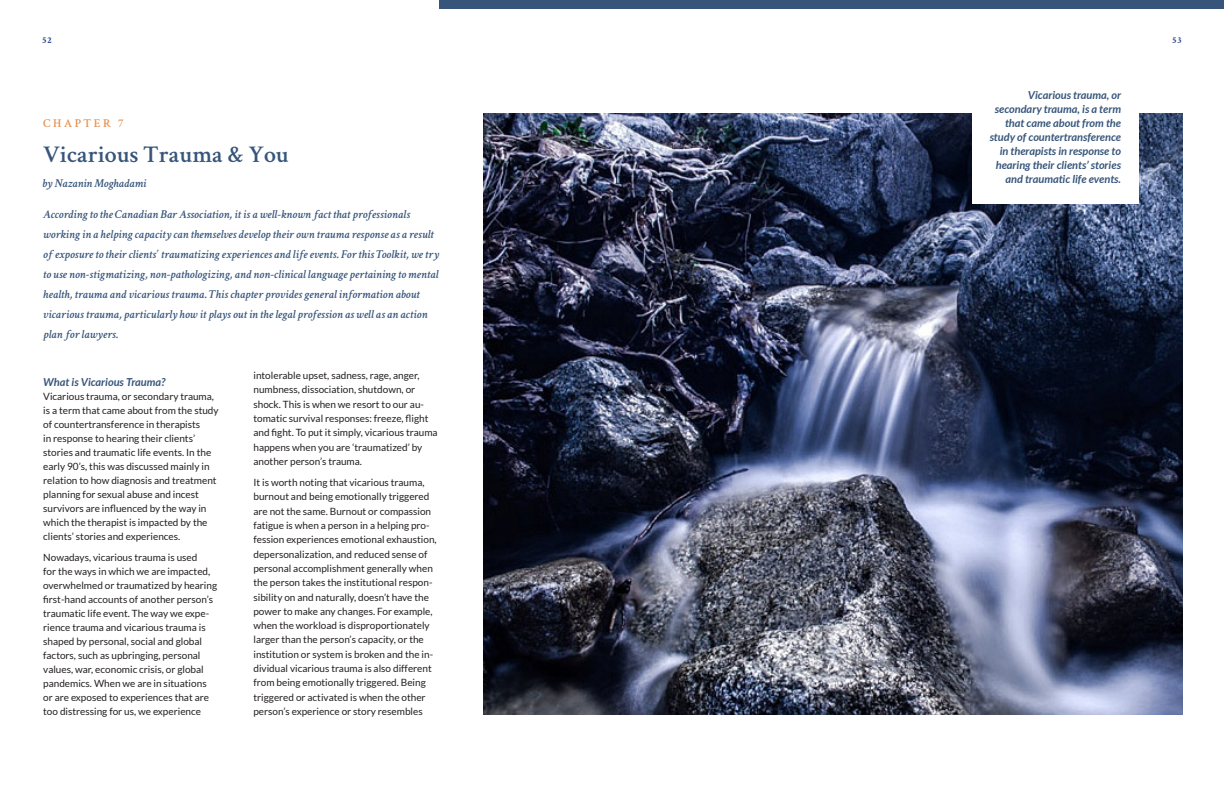
<style>
.page{position:relative;width:1224px;height:792px;background:#fff}
.page>*{position:absolute;margin:0;border:0;box-sizing:border-box;transform-origin:0 0}
.Chapter_Title{font:600 24px "Crimson Text";color:#37557b}
.Intro_Paragraph{font:italic 600 12px/20px "Crimson Text";letter-spacing:.005em;color:#37557b}
.Author_Name{font:italic 600 12px "Crimson Text";letter-spacing:-.015em;color:#37557b}
.Chapter{font:600 12px "Crimson Text";letter-spacing:.2em;color:#e69354}
.Pull_Quote{font:italic 700 11px/14px "Lato";color:#37557b;text-align:right}
.Paragraph{font:10px/14.3px "Lato";color:#231f20}
.t1{font:700 9px "Crimson Text";color:#263f8a}
</style>
<div class="page">
<div style="left:440px;top:0;width:784px;height:9px;background:#37557b"></div>
<img style="left:484px;top:113px;width:698px;height:602px">
<div style="left:972px;top:36px;width:166px;height:168px;background:#fff"></div>
<p class="t1" style="left:43px;top:35px;width:11px">52</p>
<p class="t1" style="left:1173px;top:35px;width:10px">53</p>
<p class="Chapter" style="left:43px;top:115px;width:82px">CHAPTER 7</p>
<p class="Chapter_Title" style="left:43px;top:137px;width:247px">Vicarious Trauma &amp; You</p>
<p class="Author_Name" style="left:42px;top:175px;width:105px">by Nazanin Moghadami</p>
<p class="Intro_Paragraph" style="left:43px;top:204px;width:397px">According to the Canadian Bar Association, it is a well-known fact that professionals working in a helping capacity can themselves develop their own trauma response as a result of exposure to their clients’ traumatizing experiences and life events. For this Toolkit, we try to use non-stigmatizing, non-pathologizing, and non-clinical language pertaining to mental health, trauma and vicarious trauma. This chapter provides general information about vicarious trauma, particularly how it plays out in the legal profession as well as an action plan for lawyers.</p>
<h2 class="Pull_Quote" style="left:43px;top:375px;width:124px">What is Vicarious Trauma?</h2>
<p class="Paragraph" style="left:43px;top:389px;width:177px;line-height:14px">Vicarious trauma, or secondary trauma, is a term that came about from the study of countertransference in therapists<br>in response to hearing their clients’ stories and traumatic life events. In the early 90’s, this was discussed mainly in relation to how diagnosis and treatment planning for sexual abuse and incest survivors are influenced by the way in which the therapist is impacted by the clients’ stories and experiences.</p>
<p class="Paragraph" style="left:43px;top:550px;width:175px;line-height:14px">Nowadays, vicarious trauma is used<br>for the ways in which we are impacted, overwhelmed or traumatized by hearing first-hand accounts of another person’s traumatic life event. The way we expe&shy;rience trauma and vicarious trauma is shaped by personal, social and global factors, such as upbringing, personal values, war, economic crisis, or global pandemics. When we are in situations or are exposed to experiences that are too distressing for us, we experience</p>
<p class="Paragraph" style="left:253px;top:368px;width:186px">intolerable upset, sadness, rage, anger, numbness, dissociation, shutdown, or shock. This is when we resort to our au&shy;tomatic survival responses: freeze, flight and fight. To put it simply, vicarious trauma happens when you are ‘traumatized’ by another person’s trauma.</p>
<p class="Paragraph" style="left:253px;top:475px;width:185px">It is worth noting that vicarious trauma, burnout and being emotionally triggered are not the same. Burnout or compassion fatigue is when a person in a helping pro&shy;fession experiences emotional exhaustion, depersonalization, and reduced sense of personal accomplishment generally when the person takes the institutional respon&shy;sibility on and naturally, doesn’t have the power to make any changes. For example, when the workload is disproportionately larger than the person’s capacity, or the institution or system is broken and the in&shy;dividual vicarious trauma is also different from being emotionally triggered. Being triggered or activated is when the other person’s experience or story resembles</p>
<p class="Pull_Quote" style="left:990px;top:88px;width:133px">Vicarious trauma, or secondary trauma, is a term that came about from the study of countertransference in therapists in response to hearing their clients’ stories and traumatic life events.</p>
</div>
